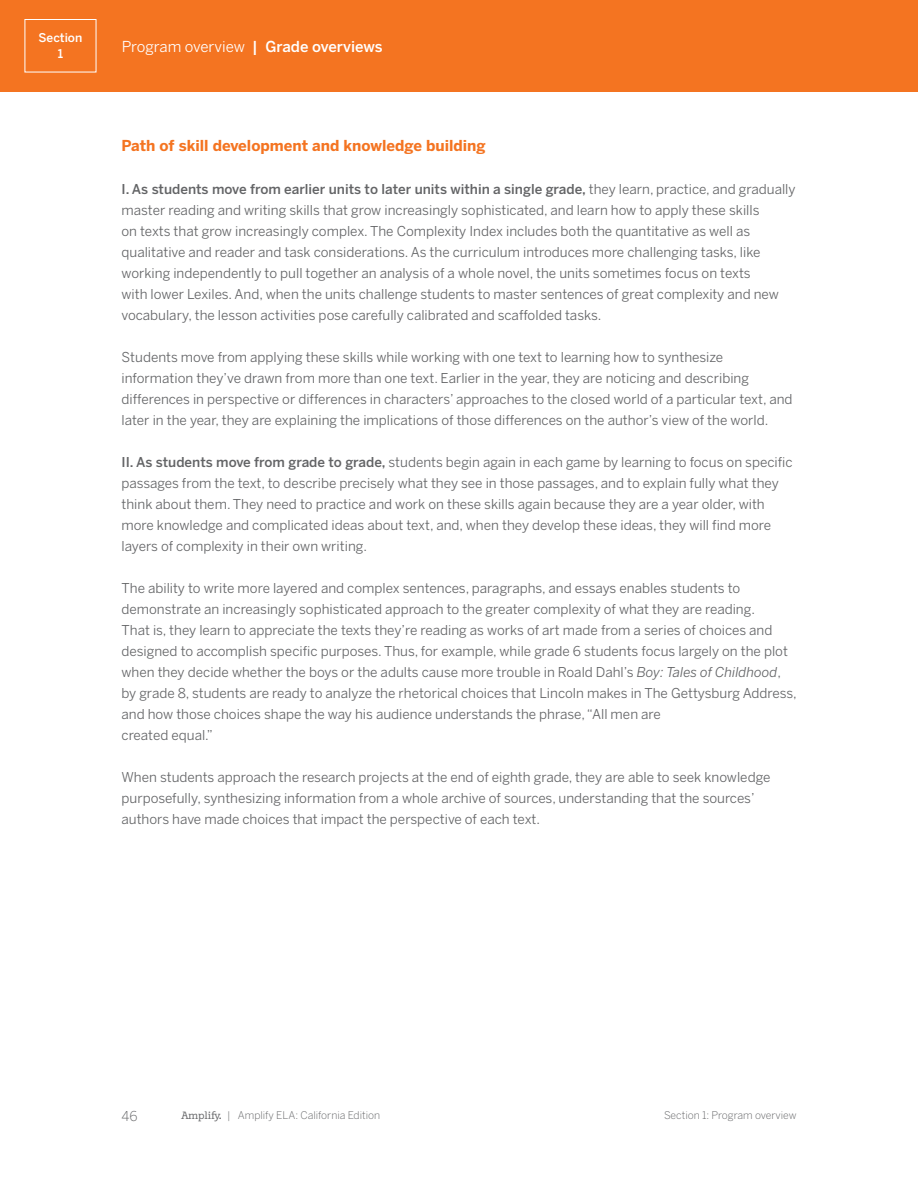
<style>
.page{position:relative;width:918px;height:1188px;background:#fff}
.page>*{position:absolute;margin:0;border:0;box-sizing:border-box;transform-origin:0 0}
.t1{font:700 15px "Benton Sans";color:#f47421}
.t2{font:15px "Benton Sans";color:#fff}
.t3{font:13.5px/21px "Benton Sans";color:#636466}
.t4{font:300 13.5px "Benton Sans";color:#636466}
.t5{font:500 12px/16.5px "Benton Sans";color:#fff;text-align:center}
.t6{font:300 10.5px "Benton Sans";color:#636466}
.s1{font-weight:500}
.s2{font-style:italic}
.s3{font-family:"Amplify";font-weight:400}
</style>
<div class="page">
<div style="left:0;top:0;width:918px;height:92px;background:#f47421"></div>
<div style="left:25px;top:19px;width:71px;height:53px;border:1px solid #fff"></div>
<p class="t5" style="left:39px;top:30px;width:45px">Section<br>1</p>
<p class="t2" style="left:122px;top:38px;width:262px">Program overview <span class="s1">| Grade overviews</span></p>
<p class="t1" style="left:121px;top:137px;width:366px">Path of skill development and knowledge building</p>
<p class="t3" style="left:122px;top:178px;width:676px"><span class="s1">I. As students move from earlier units to later units within a single grade,</span> they learn, practice, and gradually master reading and writing skills that grow increasingly sophisticated, and learn how to apply these skills<br>on texts that grow increasingly complex. The Complexity Index includes both the quantitative as well as qualitative and reader and task considerations. As the curriculum introduces more challenging tasks, like working independently to pull together an analysis of a whole novel, the units sometimes focus on texts<br>with lower Lexiles. And, when the units challenge students to master sentences of great complexity and new vocabulary, the lesson activities pose carefully calibrated and scaffolded tasks.</p>
<p class="t3" style="left:122px;top:346px;width:673px">Students move from applying these skills while working with one text to learning how to synthesize information they’ve drawn from more than one text. Earlier in the year, they are noticing and describing differences in perspective or differences in characters’ approaches to the closed world of a particular text, and later in the year, they are explaining the implications of those differences on the author’s view of the world.</p>
<p class="t3" style="left:122px;top:451px;width:673px"><span class="s1">II. As students move from grade to grade,</span> students begin again in each game by learning to focus on specific passages from the text, to describe precisely what they see in those passages, and to explain fully what they think about them. They need to practice and work on these skills again because they are a year older, with more knowledge and complicated ideas about text, and, when they develop these ideas, they will find more layers of complexity in their own writing.</p>
<p class="t3" style="left:122px;top:577px;width:677px">The ability to write more layered and complex sentences, paragraphs, and essays enables students to demonstrate an increasingly sophisticated approach to the greater complexity of what they are reading.<br>That is, they learn to appreciate the texts they’re reading as works of art made from a series of choices and designed to accomplish specific purposes. Thus, for example, while grade 6 students focus largely on the plot when they decide whether the boys or the adults cause more trouble in Roald Dahl’s <span class="s2">Boy: Tales of Childhood</span>, by grade 8, students are ready to analyze the rhetorical choices that Lincoln makes in The Gettysburg Address, and how those choices shape the way his audience understands the phrase, “All men are<br>created equal.”</p>
<p class="t3" style="left:122px;top:766px;width:650px">When students approach the research projects at the end of eighth grade, they are able to seek knowledge purposefully, synthesizing information from a whole archive of sources, understanding that the sources’ authors have made choices that impact the perspective of each text.</p>
<p class="t4" style="left:122px;top:1109px;width:18px">46</p>
<p class="t6" style="left:181px;top:1109px;width:201px"><span class="s3">¬.</span> | Amplify ELA: California Edition</p>
<p class="t6" style="left:664px;top:1109px;width:134px">Section 1: Program overview</p>
</div>
